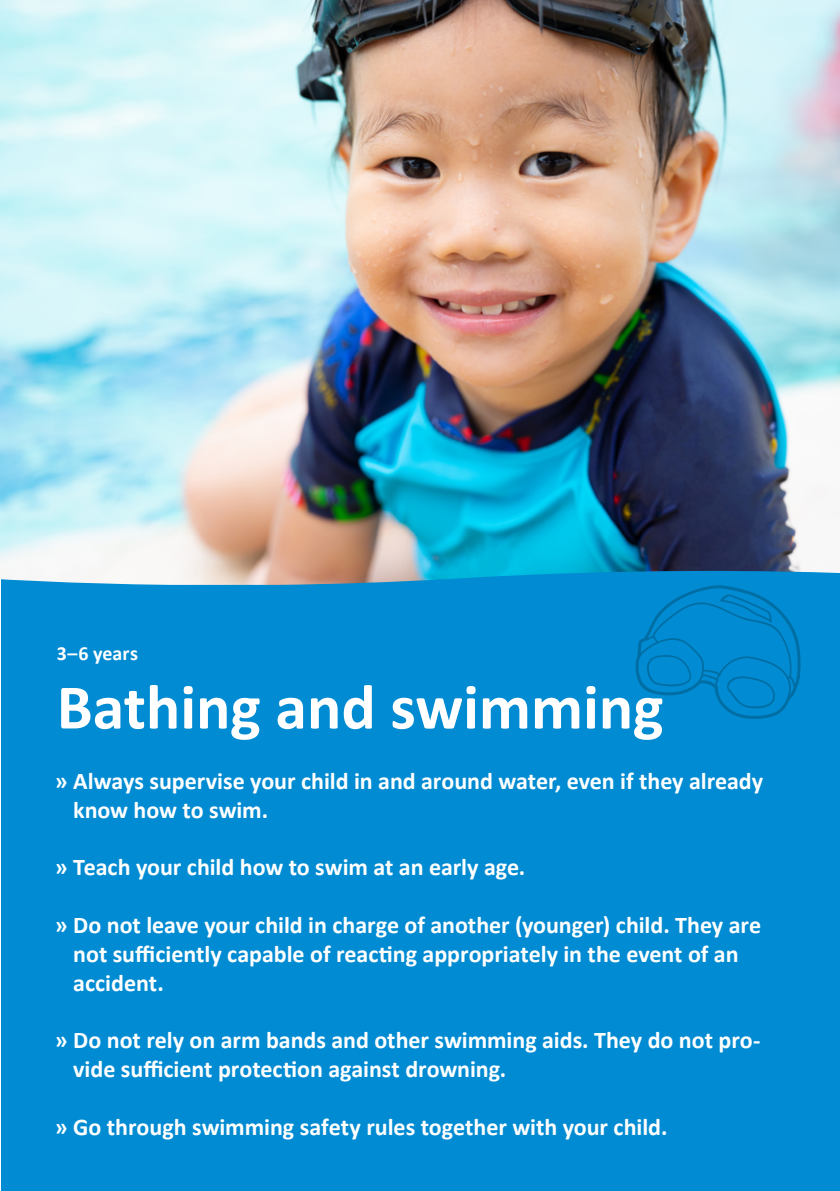
<style>
.page{position:relative;width:840px;height:1191px;background:#fff}
.page>*{position:absolute;margin:0;border:0;box-sizing:border-box;transform-origin:0 0}
.t1{font:700 64px "Calibri";color:#fff}
.t2{font:700 24px/28.8px "Calibri";color:#fff}
.t3{font:700 20px "Calibri";letter-spacing:.005em;color:#fff}
</style>
<div class="page">
<div style="left:1px;top:535px;width:838px;height:656px;background:#008bd2"></div>
<img style="left:0;top:0;width:839px;height:585px">
<img style="left:0;top:472px;width:1px;height:719px">
<svg style="left:635px;top:585px;width:165px;height:134px"></svg>
<p class="t3" style="left:57px;top:639px;width:83px">3–6 years</p>
<h1 class="t1" style="left:57px;top:662px;width:608px">Bathing and swimming</h1>
<p class="t2" style="left:73px;top:766px;width:691px;text-indent:-18px">» Always supervise your child in and around water, even if they already know how to swim.</p>
<p class="t2" style="left:55px;top:852px;width:471px">» Teach your child how to swim at an early age.</p>
<p class="t2" style="left:73px;top:910px;width:689px;text-indent:-18px">» Do not leave your child in charge of another (younger) child. They are not sufficiently capable of reacting appropriately in the event of an accident.</p>
<p class="t2" style="left:73px;top:1025px;width:688px;text-indent:-18px">» Do not rely on arm bands and other swimming aids. They do not pro&shy;vide sufficient protection against drowning.</p>
<p class="t2" style="left:55px;top:1111px;width:613px">» Go through swimming safety rules together with your child.</p>
</div>
